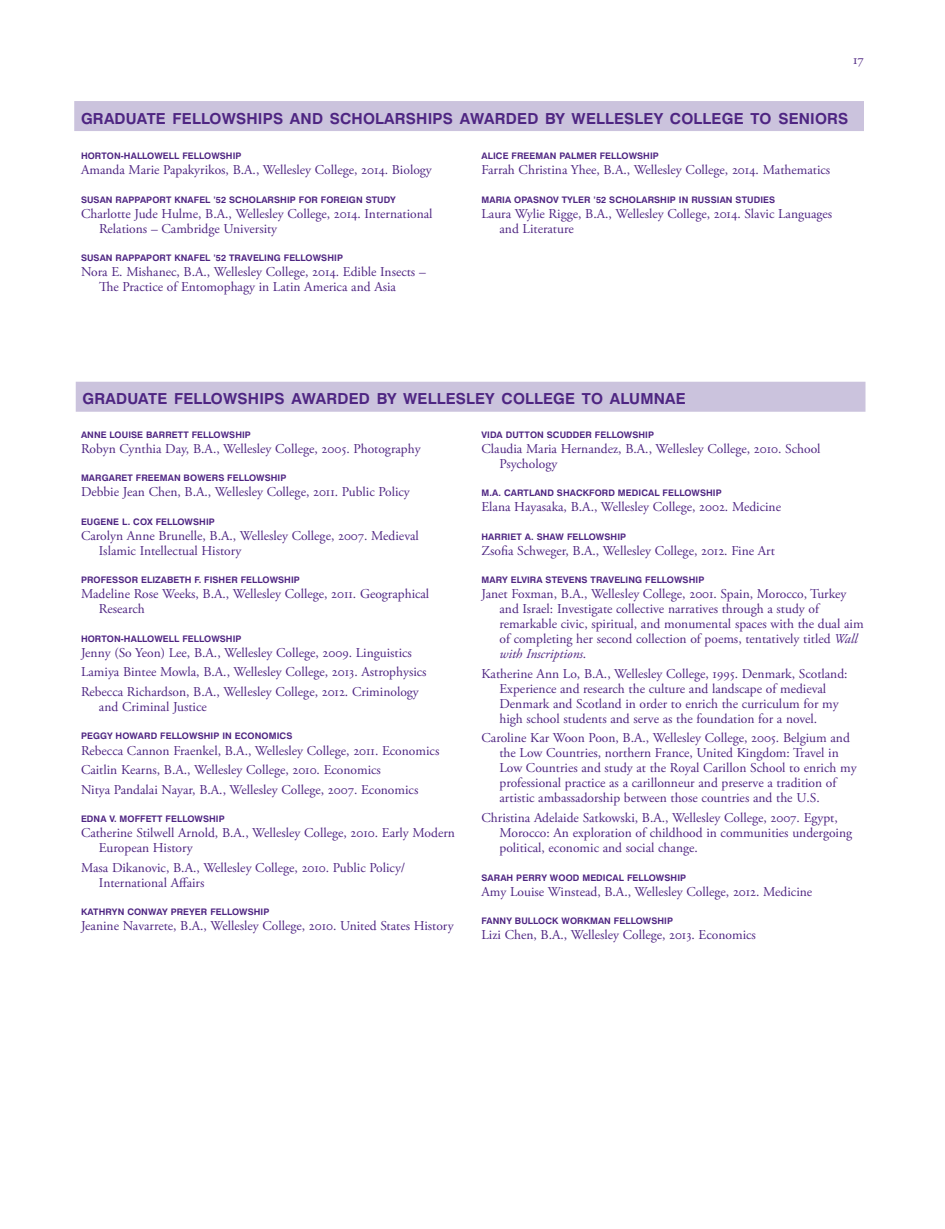
<style>
.page{position:relative;width:945px;height:1229px;background:#fff}
.page>*{position:absolute;margin:0;border:0;box-sizing:border-box;transform-origin:0 0}
.t1{font:700 15.15px "Swiss 721 BT";letter-spacing:.015em;color:#4e2582}
.t2{font:13.5px/15px "Adobe Garamond Pro";color:#4e2582}
.t3{font:700 9px "Swiss 721 BT";letter-spacing:.01em;color:#4e2582}
.s1{font-style:italic}
</style>
<div class="page">
<div style="left:76px;top:382px;width:790px;height:30px;background:#cbc3dd"></div>
<div style="left:74px;top:101px;width:790px;height:30px;background:#cbc3dd"></div>
<p class="t2" style="left:853px;top:52px;width:12px">17</p>
<p class="t1" style="left:81px;top:109px;width:769px">GRADUATE FELLOWSHIPS AND SCHOLARSHIPS AWARDED BY WELLESLEY COLLEGE TO SENIORS</p>
<p class="t3" style="left:81px;top:150px;width:162px">HORTON-HALLOWELL FELLOWSHIP</p>
<p class="t2" style="left:81px;top:163px;width:352px">Amanda Marie Papakyrikos, B.A., Wellesley College, 2014. Biology</p>
<p class="t3" style="left:81px;top:194px;width:316px">SUSAN RAPPAPORT KNAFEL ’52 SCHOLARSHIP FOR FOREIGN STUDY</p>
<p class="t2" style="left:99px;top:206px;width:335px;text-indent:-18px">Charlotte Jude Hulme, B.A., Wellesley College, 2014. International<br>Relations – Cambridge University</p>
<p class="t3" style="left:81px;top:252px;width:264px">SUSAN RAPPAPORT KNAFEL ’52 TRAVELING FELLOWSHIP</p>
<p class="t2" style="left:99px;top:265px;width:328px;text-indent:-18px">Nora E. Mishanec, B.A., Wellesley College, 2014. Edible Insects –<br>The Practice of Entomophagy in Latin America and Asia</p>
<p class="t3" style="left:482px;top:150px;width:179px">ALICE FREEMAN PALMER FELLOWSHIP</p>
<p class="t2" style="left:482px;top:163px;width:350px">Farrah Christina Yhee, B.A., Wellesley College, 2014. Mathematics</p>
<p class="t3" style="left:482px;top:194px;width:295px">MARIA OPASNOV TYLER ’52 SCHOLARSHIP IN RUSSIAN STUDIES</p>
<p class="t2" style="left:499px;top:206px;width:334px;text-indent:-18px">Laura Wylie Rigge, B.A., Wellesley College, 2014. Slavic Languages and Literature</p>
<p class="t1" style="left:82px;top:389px;width:605px">GRADUATE FELLOWSHIPS AWARDED BY WELLESLEY COLLEGE TO ALUMNAE</p>
<p class="t3" style="left:81px;top:429px;width:171px">ANN E LOUISE BARRETT FELLOWSHIP</p>
<p class="t2" style="left:81px;top:441px;width:341px">Robyn Cynthia Day, B.A., Wellesley College, 2005. Photography</p>
<p class="t3" style="left:81px;top:473px;width:207px">MARGARET FREEMAN BOWERS FELLOWSHIP</p>
<p class="t2" style="left:81px;top:485px;width:330px">Debbie Jean Chen, B.A., Wellesley College, 2011. Public Policy</p>
<p class="t3" style="left:81px;top:516px;width:135px">EUGENE L. COX FELLOWSHIP</p>
<p class="t2" style="left:99px;top:528px;width:321px;text-indent:-18px">Carolyn Anne Brunelle, B.A., Wellesley College, 2007. Medieval<br>Islamic Intellectual History</p>
<p class="t3" style="left:81px;top:575px;width:220px">PROFESSOR ELIZABETH F. FISHER FELLOWSHIP</p>
<p class="t2" style="left:99px;top:587px;width:332px;text-indent:-18px">Madeline Rose Weeks, B.A., Wellesley College, 2011. Geographical<br>Research</p>
<p class="t3" style="left:81px;top:633px;width:162px">HORTON-HALLOWELL FELLOWSHIP</p>
<p class="t2" style="left:81px;top:643px;width:347px;line-height:19.5px">Jenny (So Yeon) Lee, B.A., Wellesley College, 2009. Linguistics<br>Lamiya Bintee Mowla, B.A., Wellesley College, 2013. Astrophysics<br>Rebecca Richardson, B.A., Wellesley College, 2012. Criminology</p>
<p class="t2" style="left:99px;top:699px;width:109px">and Criminal Justice</p>
<p class="t3" style="left:81px;top:731px;width:213px">PEGGY HOWARD FELLOWSHIP IN ECONOMICS</p>
<p class="t2" style="left:81px;top:741px;width:360px;line-height:19.5px">Rebecca Cannon Fraenkel, B.A., Wellesley College, 2011. Economics<br>Caitlin Kearns, B.A., Wellesley College, 2010. Economics<br>Nitya Pandalai Nayar, B.A., Wellesley College, 2007. Economics</p>
<p class="t3" style="left:81px;top:813px;width:145px">EDNA V. MOFFETT FELLOWSHIP</p>
<p class="t2" style="left:99px;top:825px;width:357px;text-indent:-18px">Catherine Stilwell Arnold, B.A., Wellesley College, 2010. Early Modern<br>European History</p>
<p class="t2" style="left:99px;top:860px;width:308px;text-indent:-18px">Masa Dikanovic, B.A., Wellesley College, 2010. Public Policy/<br>International Affairs</p>
<p class="t3" style="left:81px;top:906px;width:190px">KATHRYN CONWAY PREYER FELLOWSHIP</p>
<p class="t2" style="left:81px;top:918px;width:374px">Jeanine Navarrete, B.A., Wellesley College, 2010. United States History</p>
<p class="t3" style="left:482px;top:429px;width:174px">VIDA DUTTON SCUDDER FELLOWSHIP</p>
<p class="t2" style="left:499px;top:441px;width:323px;text-indent:-18px">Claudia Maria Hernandez, B.A., Wellesley College, 2010. School<br>Psychology</p>
<p class="t3" style="left:482px;top:488px;width:242px">M.A. CARTLAND SHACKFORD MEDICAL FELLOWSHIP</p>
<p class="t2" style="left:482px;top:500px;width:301px">Elana Hayasaka, B.A., Wellesley College, 2002. Medicine</p>
<p class="t3" style="left:482px;top:531px;width:146px">HARRIET A. SHAW FELLOWSHIP</p>
<p class="t2" style="left:482px;top:543px;width:295px">Zsofia Schweger, B.A., Wellesley College, 2012. Fine Art</p>
<p class="t3" style="left:482px;top:575px;width:224px">MARY ELVIRA STEVENS TRAVELING FELLOWSHIP</p>
<p class="t2" style="left:499px;top:587px;width:366px;text-indent:-18px">Janet Foxman, B.A., Wellesley College, 2001. Spain, Morocco, Turkey and Israel: Investigate collective narratives through a study of remarkable civic, spiritual, and monumental spaces with the dual aim of completing her second collection of poems, tentatively titled <span class="s1">Wall with Inscriptions</span>.</p>
<p class="t2" style="left:500px;top:666px;width:350px;text-indent:-18px">Katherine Ann Lo, B.A., Wellesley College, 1995. Denmark, Scotland:<br>Experience and research the culture and landscape of medieval Denmark and Scotland in order to enrich the curriculum for my high school students and serve as the foundation for a novel.</p>
<p class="t2" style="left:500px;top:731px;width:359px;text-indent:-18px">Caroline Kar Woon Poon, B.A., Wellesley College, 2005. Belgium and the Low Countries, northern France, United Kingdom: Travel in Low Countries and study at the Royal Carillon School to enrich my professional practice as a carillonneur and preserve a tradition of artistic ambassadorship between those countries and the U.S.</p>
<p class="t2" style="left:500px;top:810px;width:354px;text-indent:-18px">Christina Adelaide Satkowski, B.A., Wellesley College, 2007. Egypt,<br>Morocco: An exploration of childhood in communities undergoing political, economic and social change.</p>
<p class="t3" style="left:482px;top:872px;width:206px">SARAH PERRY WOOD MEDICAL FELLOWSHIP</p>
<p class="t2" style="left:482px;top:884px;width:332px">Amy Louise Winstead, B.A., Wellesley College, 2012. Medicine</p>
<p class="t3" style="left:482px;top:915px;width:19px">FANNY</p>
<p class="t3" style="left:515px;top:915px;width:13px">BULL</p>
<p class="t3" style="left:538px;top:915px;width:136px">OCK WORKMAN FELLOWSHIP</p>
<p class="t2" style="left:482px;top:927px;width:276px">Lizi Chen, B.A., Wellesley College, 2013. Economics</p>
</div>
